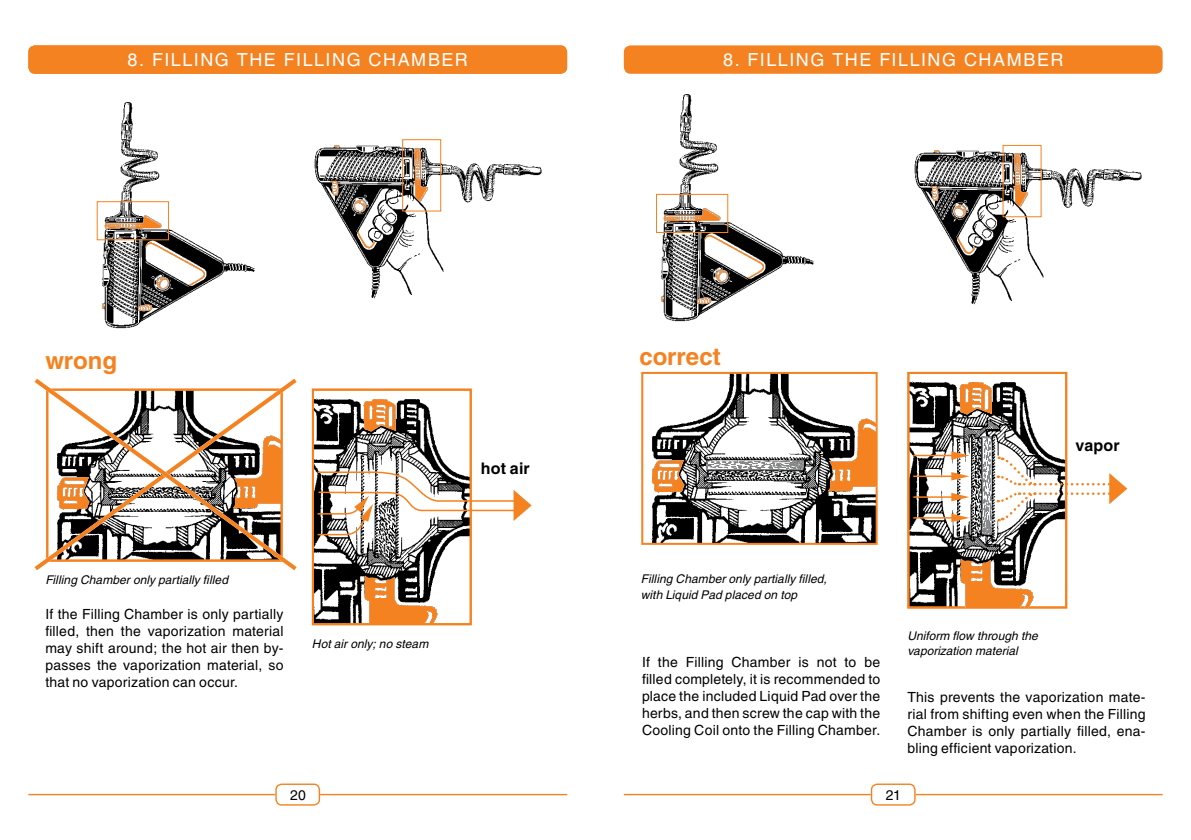
<style>
.page{position:relative;width:1191px;height:840px;background:#fff}
.page>*{position:absolute;margin:0;border:0;box-sizing:border-box;transform-origin:0 0}
.t1{font:700 24px "Helvetica";letter-spacing:-.005em;color:#f58220}
.t2{font:18px "Helvetica";letter-spacing:.085em;color:#fff}
.t3{font:700 16px "Helvetica";letter-spacing:.01em;color:#000}
.t4{font:14px/17px "Helvetica";letter-spacing:.015em;color:#000;text-align:justify}
.t5{font:italic 12px/15.2px "Helvetica";letter-spacing:.005em;color:#000}
</style>
<div class="page">
<div style="left:275px;top:783px;width:45px;height:22px;border:1px solid #f58220;border-radius:6px"></div>
<hr style="left:28px;top:793px;width:247px;height:1px;background:#f58220">
<hr style="left:320px;top:793px;width:247px;height:1px;background:#f58220">
<div style="left:871px;top:783px;width:44px;height:22px;border:1px solid #f58220;border-radius:6px"></div>
<hr style="left:624px;top:793px;width:247px;height:1px;background:#f58220">
<hr style="left:915px;top:793px;width:247px;height:1px;background:#f58220">
<div style="left:624px;top:45px;width:538px;height:29px;background:#f58220;border-radius:7px"></div>
<img style="left:314px;top:139px;width:228px;height:160px">
<img style="left:99px;top:102px;width:156px;height:227px">
<div style="left:97px;top:201px;width:72px;height:39px;border:1px solid #f58220"></div>
<div style="left:402px;top:139px;width:39px;height:72px;border:1px solid #f58220"></div>
<img style="left:315px;top:398px;width:154px;height:224px">
<div style="left:312px;top:388px;width:160px;height:237px;border:2px solid #f58220"></div>
<div style="left:29px;top:46px;width:537px;height:27px;background:#f58220;border-radius:6px"></div>
<div style="left:28px;top:45px;width:539px;height:29px;border:2px solid #f58220;border-radius:6px"></div>
<img style="left:658px;top:94px;width:156px;height:228px">
<div style="left:656px;top:194px;width:72px;height:39px;border:1px solid #f58220"></div>
<img style="left:651px;top:375px;width:223px;height:166px">
<div style="left:641px;top:372px;width:236px;height:172px;border:2px solid #f58220"></div>
<img style="left:914px;top:145px;width:228px;height:160px">
<div style="left:1002px;top:145px;width:39px;height:72px;border:1px solid #f58220"></div>
<svg style="left:316px;top:470px;width:215px;height:66px"></svg>
<svg style="left:34px;top:378px;width:263px;height:193px"></svg>
<img style="left:910px;top:381px;width:143px;height:224px">
<div style="left:907px;top:372px;width:160px;height:236px;border:2px solid #f58220"></div>
<hr style="left:913px;top:454px;width:50px;height:2px;background:#f58220">
<svg style="left:951px;top:451px;width:18px;height:8px"></svg>
<hr style="left:913px;top:475px;width:50px;height:2px;background:#f58220">
<svg style="left:951px;top:472px;width:18px;height:8px"></svg>
<hr style="left:913px;top:496px;width:50px;height:1px;background:#f58220">
<svg style="left:951px;top:492px;width:18px;height:9px"></svg>
<hr style="left:913px;top:517px;width:50px;height:1px;background:#f58220">
<svg style="left:951px;top:513px;width:18px;height:9px"></svg>
<svg style="left:997px;top:456px;width:130px;height:65px"></svg>
<p class="t2" style="left:128px;top:50px;width:342px">8. FILLING THE FILLING CHAMBER</p>
<p class="t2" style="left:723px;top:50px;width:342px">8. FILLING THE FILLING CHAMBER</p>
<h1 class="t1" style="left:45px;top:346px;width:73px">wrong</h1>
<p class="t5" style="left:45px;top:571px;width:184px">Filling Chamber only partially filled</p>
<p class="t4" style="left:45px;top:605px;width:240px">If the Filling Chamber is only partially filled, then the vaporization material may shift around; the hot air then by&shy;passes the vaporization material, so that no vaporization can occur.</p>
<p class="t5" style="left:312px;top:635px;width:118px">Hot air only; no steam</p>
<p class="t3" style="left:481px;top:458px;width:50px">hot air</p>
<h1 class="t1" style="left:639px;top:341px;width:83px">correct</h1>
<p class="t3" style="left:1075px;top:435px;width:46px">vapor</p>
<p class="t5" style="left:641px;top:571px;width:188px">Filling Chamber only partially filled, with Liquid Pad placed on top</p>
<p class="t4" style="left:642px;top:653px;width:240px">If the Filling Chamber is not to be filled completely, it is recommended to place the included Liquid Pad over the herbs, and then screw the cap with the Cooling Coil onto the Filling Chamber.</p>
<p class="t5" style="left:907px;top:627px;width:132px">Uniform flow through the vaporization material</p>
<p class="t4" style="left:907px;top:688px;width:240px">This prevents the vaporization mate&shy;rial from shifting even when the Filling Chamber is only partially filled, ena&shy;bling efficient vaporization.</p>
<p class="t4" style="left:290px;top:786px;width:17px">20</p>
<p class="t4" style="left:885px;top:786px;width:17px">21</p>
</div>
